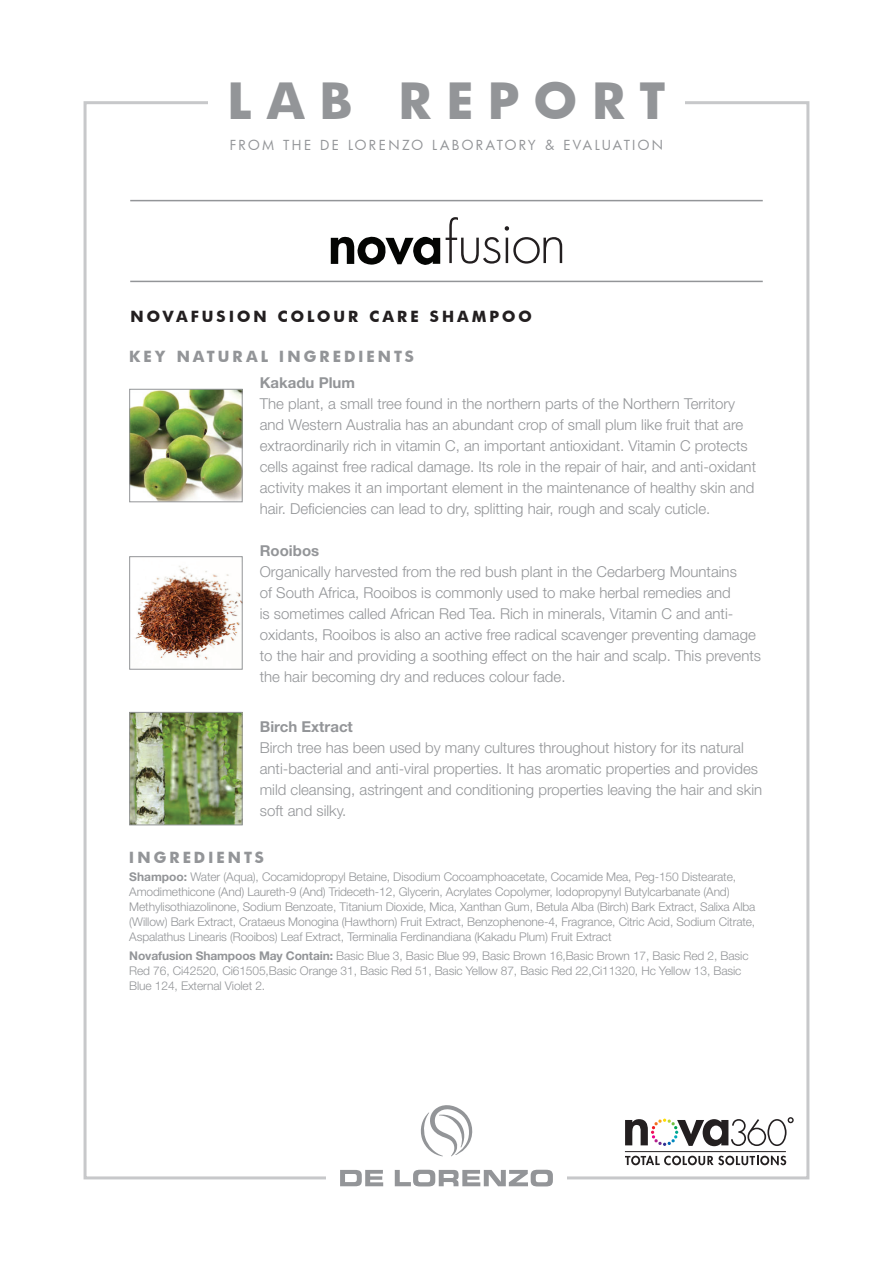
<style>
.page{position:relative;width:893px;height:1263px;background:#fff}
.page>*{position:absolute;margin:0;border:0;box-sizing:border-box;transform-origin:0 0}
.t1{font:700 48.75px "Futura";letter-spacing:.3em;color:#939598}
.t2{font:300 15px/21px "Helvetica Neue LT Std";color:#939598}
.t3{font:700 15px "Futura";letter-spacing:.2em;color:#939598}
.t4{font:700 15px "Helvetica Neue LT Std";color:#939598}
.t5{font:700 15px "Futura";letter-spacing:.2em;color:#231f20}
.t6{font:13.5px "Futura";letter-spacing:.18em;color:#939598}
.t7{font:300 12px/15px "Helvetica Neue LT Std";letter-spacing:-.01em;color:#939598}
.s1{font-weight:700}
</style>
<div class="page">
<svg style="left:340px;top:1170px;width:43px;height:16px"></svg>
<svg style="left:395px;top:1170px;width:158px;height:16px"></svg>
<svg style="left:420px;top:1105px;width:53px;height:51px"></svg>
<hr style="left:130px;top:200px;width:633px;height:1px;background:#939598">
<hr style="left:130px;top:281px;width:633px;height:1px;background:#939598">
<img style="left:131px;top:391px;width:110px;height:109px">
<div style="left:129px;top:389px;width:114px;height:113px;border:1px solid #939598"></div>
<img style="left:135px;top:566px;width:106px;height:94px">
<div style="left:129px;top:556px;width:114px;height:114px;border:1px solid #939598"></div>
<img style="left:131px;top:714px;width:110px;height:109px">
<div style="left:129px;top:712px;width:114px;height:113px;border:1px solid #939598"></div>
<svg style="left:625px;top:1156px;width:161px;height:9px"></svg>
<hr style="left:625px;top:1151px;width:161px;height:1px;background:#231f20">
<svg style="left:625px;top:1117px;width:169px;height:29px"></svg>
<svg style="left:331px;top:236px;width:109px;height:29px"></svg>
<svg style="left:446px;top:217px;width:116px;height:47px"></svg>
<h1 class="t1" style="left:227px;top:66px;width:440px">LAB REPORT</h1>
<p class="t6" style="left:230px;top:136px;width:435px">FROM THE DE LORENZO LABORATORY &amp; EVALUATION</p>
<p class="t5" style="left:130px;top:306px;width:403px">NOVAFUSION COLOUR CARE SHAMPOO</p>
<p class="t3" style="left:129px;top:346px;width:286px">KEY NATURAL INGREDIENTS</p>
<p class="t4" style="left:260px;top:373px;width:97px">Kakadu Plum</p>
<p class="t2" style="left:260px;top:393px;width:498px">The plant, a small tree found in the northern parts of the Northern Territory and Western Australia has an abundant crop of small plum like fruit that are extraordinarily rich in vitamin C, an important antioxidant. Vitamin C protects cells against free radical damage. Its role in the repair of hair, and anti-oxidant activity makes it an important element in the maintenance of healthy skin and hair. Deficiencies can lead to dry, splitting hair, rough and scaly cuticle.</p>
<p class="t4" style="left:260px;top:541px;width:61px">Rooibos</p>
<p class="t2" style="left:260px;top:560px;width:503px">Organically harvested from the red bush plant in the Cedarberg Mountains<br>of South Africa, Rooibos is commonly used to make herbal remedies and<br>is sometimes called African Red Tea. Rich in minerals, Vitamin C and anti&shy;oxidants, Rooibos is also an active free radical scavenger preventing damage to the hair and providing a soothing effect on the hair and scalp. This prevents the hair becoming dry and reduces colour fade.</p>
<p class="t4" style="left:260px;top:717px;width:95px">Birch Extract</p>
<p class="t2" style="left:260px;top:737px;width:504px">Birch tree has been used by many cultures throughout history for its natural anti-bacterial and anti-viral properties. It has aromatic properties and provides mild cleansing, astringent and conditioning properties leaving the hair and skin soft and silky.</p>
<p class="t3" style="left:129px;top:847px;width:136px">INGREDIENTS</p>
<p class="t7" style="left:129px;top:869px;width:628px"><span class="s1">Shampoo:</span> Water (Aqua), Cocamidopropyl Betaine, Disodium Cocoamphoacetate, Cocamide Mea, Peg-150 Distearate, Amodimethicone (And) Laureth-9 (And) Trideceth-12, Glycerin, Acrylates Copolymer, Iodopropynyl Butylcarbanate (And)<br>Methylisothiazolinone, Sodium Benzoate, Titanium Dioxide, Mica, Xanthan Gum, Betula Alba (Birch) Bark Extract, Salixa Alba (Willow) Bark Extract, Crataeus Monogina (Hawthorn) Fruit Extract, Benzophenone-4, Fragrance, Citric Acid, Sodium Citrate, Aspalathus Linearis (Rooibos) Leaf Extract, Terminalia Ferdinandiana (Kakadu Plum) Fruit Extract</p>
<p class="t7" style="left:129px;top:948px;width:621px"><span class="s1">Novafusion Shampoos May Contain:</span> Basic Blue 3, Basic Blue 99, Basic Brown 16,Basic Brown 17, Basic Red 2, Basic<br>Red 76, Ci42520, Ci61505,Basic Orange 31, Basic Red 51, Basic Yellow 87, Basic Red 22,Ci11320, Hc Yellow 13, Basic<br>Blue 124, External Violet 2.</p>
</div>
